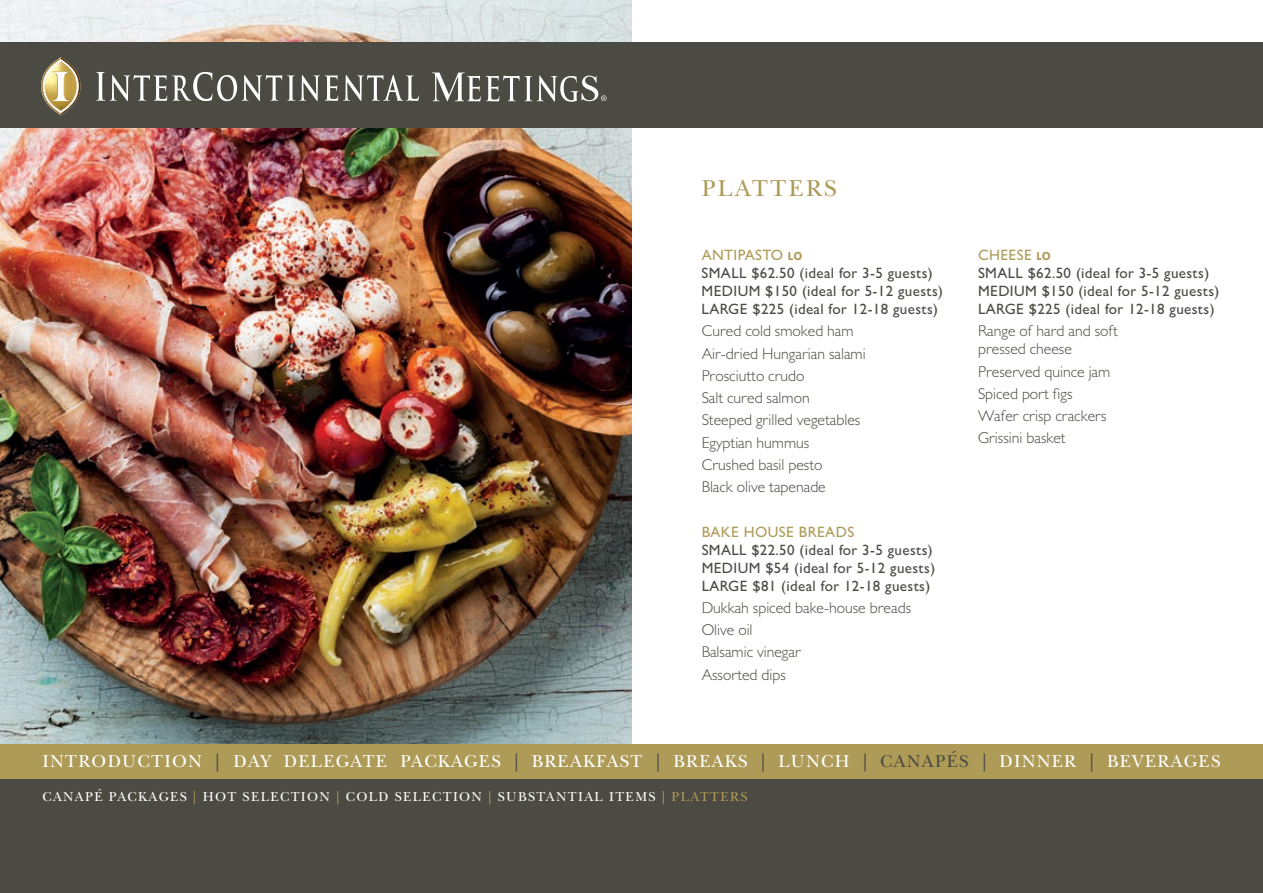
<style>
.page{position:relative;width:1263px;height:893px;background:#fff}
.page>*{position:absolute;margin:0;border:0;box-sizing:border-box;transform-origin:0 0}
.t1{font:24px "New Baskerville";letter-spacing:.1em;color:#ad9b57}
.t2{font:18px "New Baskerville";letter-spacing:.07em;color:#fff}
.t3{font:300 15.75px/22.2px "Gill Sans MT Pro";color:#4c4b43}
.t4{font:500 15px/18px "Gill Sans MT Pro";letter-spacing:.025em;color:#4c4b43}
.t5{font:500 15px "Gill Sans MT Pro";letter-spacing:.025em;color:#ad9b57}
.t6{font:13.5px "New Baskerville";letter-spacing:.1em;color:#fff}
.s1{color:#ad9b57}
.s2{font-family:"VAG Rounded";font-weight:900;font-size:11.25px;color:#ad9b57}
.s3{color:#4c4b43}
</style>
<div class="page">
<img style="left:0;top:0;width:632px;height:744px">
<div style="left:0;top:778px;width:1263px;height:115px;background:#4c4b43"></div>
<div style="left:0;top:744px;width:1263px;height:34px;background:#ad9b57"></div>
<div style="left:0;top:43px;width:1263px;height:85px;background:#4c4b43"></div>
<svg style="left:96px;top:72px;width:323px;height:29px"></svg>
<svg style="left:432px;top:72px;width:174px;height:30px"></svg>
<svg style="left:41px;top:57px;width:40px;height:58px"></svg>
<h1 class="t1" style="left:702px;top:174px;width:137px">PLATTERS</h1>
<p class="t4" style="left:702px;top:246px;width:243px"><span class="s1">ANTIPASTO</span> <span class="s2">LO<br></span>SMALL $62.50 (ideal for 3-5 guests)<br>MEDIUM $150 (ideal for 5-12 guests)<br>LARGE $225 (ideal for 12-18 guests)</p>
<p class="t3" style="left:702px;top:320px;width:165px">Cured cold smoked ham<br>Air-dried Hungarian salami<br>Prosciutto crudo<br>Salt cured salmon<br>Steeped grilled vegetables<br>Egyptian hummus<br>Crushed basil pesto<br>Black olive tapenade</p>
<p class="t5" style="left:702px;top:523px;width:154px">BAKE HOUSE BREADS</p>
<p class="t4" style="left:702px;top:540px;width:235px">SMALL $22.50 (ideal for 3-5 guests)<br>MEDIUM $54 (ideal for 5-12 guests)<br>LARGE $81 (ideal for 12-18 guests)</p>
<p class="t3" style="left:702px;top:596px;width:211px">Dukkah spiced bake-house breads<br>Olive oil<br>Balsamic vinegar<br>Assorted dips</p>
<p class="t4" style="left:978px;top:246px;width:243px"><span class="s1">CHEESE</span> <span class="s2">LO<br></span>SMALL $62.50 (ideal for 3-5 guests)<br>MEDIUM $150 (ideal for 5-12 guests)<br>LARGE $225 (ideal for 12-18 guests)</p>
<p class="t3" style="left:978px;top:322px;width:141px;line-height:18px">Range of hard and soft pressed cheese</p>
<p class="t3" style="left:978px;top:360px;width:134px">Preserved quince jam<br>Spiced port figs<br>Wafer crisp crackers<br>Grissini basket</p>
<p class="t2" style="left:43px;top:751px;width:1179px">INTRODUCTION <span class="s3">|</span> DAY DELEGATE PACKAGES <span class="s3">|</span> BREAKFAST <span class="s3">|</span> BREAKS <span class="s3">|</span> LUNCH <span class="s3">| CANAPÉS |</span> DINNER <span class="s3">|</span> BEVERAGES</p>
<p class="t6" style="left:43px;top:788px;width:706px">CANAPÉ PACKAGES <span class="s1">|</span> HOT SELECTION <span class="s1">|</span> COLD SELECTION <span class="s1">|</span> SUBSTANTIAL ITEMS <span class="s1">| PLATTERS</span></p>
</div>
